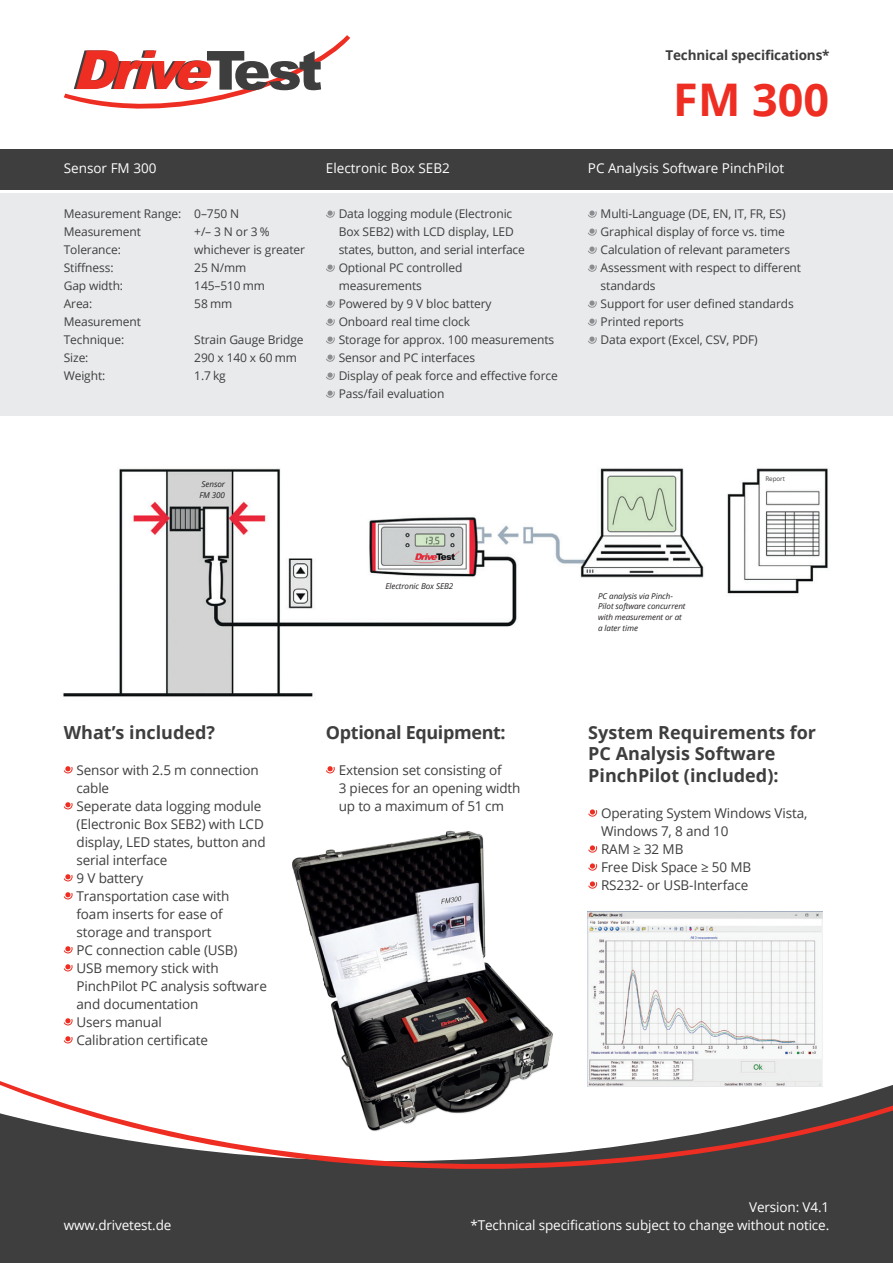
<style>
.page{position:relative;width:893px;height:1263px;background:#fff}
.page>*{position:absolute;margin:0;border:0;box-sizing:border-box;transform-origin:0 0}
.t1{font:700 45px "Open Sans";color:#ee2e22}
.t2{font:700 18px/21.6px "Open Sans";color:#3e3e3f}
.t3{font:700 18px "Open Sans";letter-spacing:-.02em;color:#3e3e3f}
.t4{font:13.5px/18px "Open Sans";letter-spacing:-.01em;color:#3e3e3f}
.t5{font:13.5px/18px "Open Sans";letter-spacing:-.01em;color:#fff;text-align:right}
.t6{font:700 13.5px "Open Sans";letter-spacing:-.01em;color:#3e3e3f}
.t7{font:12px/18px "Open Sans";letter-spacing:-.01em;color:#3e3e3f}
.t8{font:italic 8.1px/10.8px "Open Sans";letter-spacing:-.01em;color:#231f20}
.t9{font:6.3px "Open Sans";letter-spacing:-.01em;color:#3e3e3f}
</style>
<div class="page">
<img style="left:63px;top:468px;width:765px;height:229px">
<svg style="left:0;top:999px;width:893px;height:264px;fill:#3e3e3f"></svg>
<svg style="left:0;top:1040px;width:893px;height:139px"></svg>
<div style="left:0;top:193px;width:893px;height:223px;background:#e9eaeb"></div>
<div style="left:0;top:149px;width:893px;height:40px;background:#3e3e3f"></div>
<svg style="left:64px;top:35px;width:286px;height:74px"></svg>
<svg style="left:63px;top:766px;width:10px;height:8px"></svg>
<svg style="left:63px;top:802px;width:10px;height:8px"></svg>
<svg style="left:63px;top:874px;width:10px;height:8px"></svg>
<svg style="left:63px;top:892px;width:10px;height:8px"></svg>
<svg style="left:63px;top:946px;width:10px;height:8px"></svg>
<svg style="left:63px;top:964px;width:10px;height:8px"></svg>
<svg style="left:63px;top:1018px;width:10px;height:8px"></svg>
<svg style="left:63px;top:1036px;width:10px;height:8px"></svg>
<svg style="left:326px;top:766px;width:9px;height:8px"></svg>
<svg style="left:588px;top:809px;width:9px;height:8px"></svg>
<svg style="left:588px;top:845px;width:9px;height:8px"></svg>
<svg style="left:588px;top:863px;width:9px;height:8px"></svg>
<svg style="left:588px;top:881px;width:9px;height:8px"></svg>
<svg style="left:326px;top:210px;width:9px;height:8px"></svg>
<svg style="left:326px;top:264px;width:9px;height:8px"></svg>
<svg style="left:326px;top:300px;width:9px;height:8px"></svg>
<svg style="left:326px;top:318px;width:9px;height:8px"></svg>
<svg style="left:326px;top:336px;width:9px;height:8px"></svg>
<svg style="left:326px;top:354px;width:9px;height:8px"></svg>
<svg style="left:326px;top:372px;width:9px;height:8px"></svg>
<svg style="left:326px;top:390px;width:9px;height:8px"></svg>
<svg style="left:588px;top:210px;width:9px;height:8px"></svg>
<svg style="left:588px;top:228px;width:9px;height:8px"></svg>
<svg style="left:588px;top:246px;width:9px;height:8px"></svg>
<svg style="left:588px;top:264px;width:9px;height:8px"></svg>
<svg style="left:588px;top:300px;width:9px;height:8px"></svg>
<svg style="left:588px;top:318px;width:9px;height:8px"></svg>
<svg style="left:588px;top:336px;width:9px;height:8px"></svg>
<img style="left:261px;top:830px;width:305px;height:311px">
<img style="left:588px;top:912px;width:235px;height:174px">
<p class="t5" style="left:64px;top:159px;width:94px">Sensor FM 300</p>
<p class="t7" style="left:64px;top:204px;width:177px">Measurement Range: 0–750 N<br>Measurement</p>
<p class="t7" style="left:194px;top:222px;width:77px">+/– 3 N or 3 %</p>
<p class="t7" style="left:64px;top:240px;width:59px">Tolerance:</p>
<p class="t7" style="left:194px;top:240px;width:112px">whichever is greater</p>
<p class="t7" style="left:64px;top:258px;width:51px">Stiffness:</p>
<p class="t7" style="left:194px;top:258px;width:53px">25 N/mm</p>
<p class="t7" style="left:64px;top:276px;width:61px">Gap width:</p>
<p class="t7" style="left:194px;top:276px;width:72px">145–510 mm</p>
<p class="t7" style="left:64px;top:294px;width:30px">Area:</p>
<p class="t7" style="left:194px;top:294px;width:39px">58 mm</p>
<p class="t7" style="left:64px;top:312px;width:79px">Measurement<br>Technique:</p>
<p class="t7" style="left:194px;top:330px;width:111px">Strain Gauge Bridge</p>
<p class="t7" style="left:64px;top:348px;width:26px">Size:</p>
<p class="t7" style="left:194px;top:348px;width:104px">290 x 140 x 60 mm</p>
<p class="t7" style="left:64px;top:366px;width:43px">Weight:</p>
<p class="t7" style="left:194px;top:366px;width:33px">1.7 kg</p>
<p class="t6" style="left:665px;top:46px;width:166px">Technical specifications*</p>
<h1 class="t1" style="left:673px;top:68px;width:157px">FM 300</h1>
<p class="t5" style="left:326px;top:159px;width:125px">Electronic Box SEB2</p>
<p class="t5" style="left:588px;top:159px;width:198px">PC Analysis Software PinchPilot</p>
<p class="t7" style="left:339px;top:204px;width:221px">Data logging module (Electronic<br>Box SEB2) with LCD display, LED<br>states, button, and serial interface<br>Optional PC controlled<br>measurements<br>Powered by 9 V bloc battery<br>Onboard real time clock<br>Storage for approx. 100 measurements<br>Sensor and PC interfaces<br>Display of peak force and effective force<br>Pass/fail evaluation</p>
<p class="t7" style="left:601px;top:204px;width:202px">Multi-Language (DE, EN, IT, FR, ES)<br>Graphical display of force vs. time<br>Calculation of relevant parameters<br>Assessment with respect to different standards<br>Support for user defined standards<br>Printed reports<br>Data export (Excel, CSV, PDF)</p>
<p class="t8" style="left:199px;top:479px;width:27px;line-height:10.2px">Sensor<br>FM 300</p>
<p class="t9" style="left:765px;top:475px;width:21px">Report</p>
<p class="t8" style="left:385px;top:581px;width:69px">Electronic Box SEB2</p>
<p class="t8" style="left:598px;top:590px;width:89px">PC analysis via Pinch-<br>Pilot software concurrent with measurement or at a later time</p>
<h2 class="t2" style="left:64px;top:721px;width:153px">What’s included?</h2>
<p class="t4" style="left:77px;top:760px;width:192px">Sensor with 2.5 m connection cable<br>Seperate data logging module (Electronic Box SEB2) with LCD display, LED states, button and serial interface<br>9 V battery<br>Transportation case with<br>foam inserts for ease of storage and transport<br>PC connection cable (USB)<br>USB memory stick with<br>PinchPilot PC analysis software and documentation<br>Users manual<br>Calibration certificate</p>
<h2 class="t3" style="left:326px;top:719px;width:181px">Optional Equipment:</h2>
<p class="t4" style="left:339px;top:760px;width:183px">Extension set consisting of<br>3 pieces for an opening width up to a maximum of 51 cm</p>
<h2 class="t2" style="left:588px;top:721px;width:229px">System Requirements for<br>PC Analysis Software<br>PinchPilot (included):</h2>
<p class="t4" style="left:601px;top:804px;width:208px">Operating System Windows Vista,<br>Windows 7, 8 and 10<br>RAM ≥ 32 MB<br>Free Disk Space ≥ 50 MB<br>RS232- or USB-Interface</p>
<p class="t5" style="left:64px;top:1216px;width:109px">www.drivetest.de</p>
<p class="t5" style="left:470px;top:1198px;width:360px">Version: V4.1<br>*Technical specifications subject to change without notice.</p>
</div>
